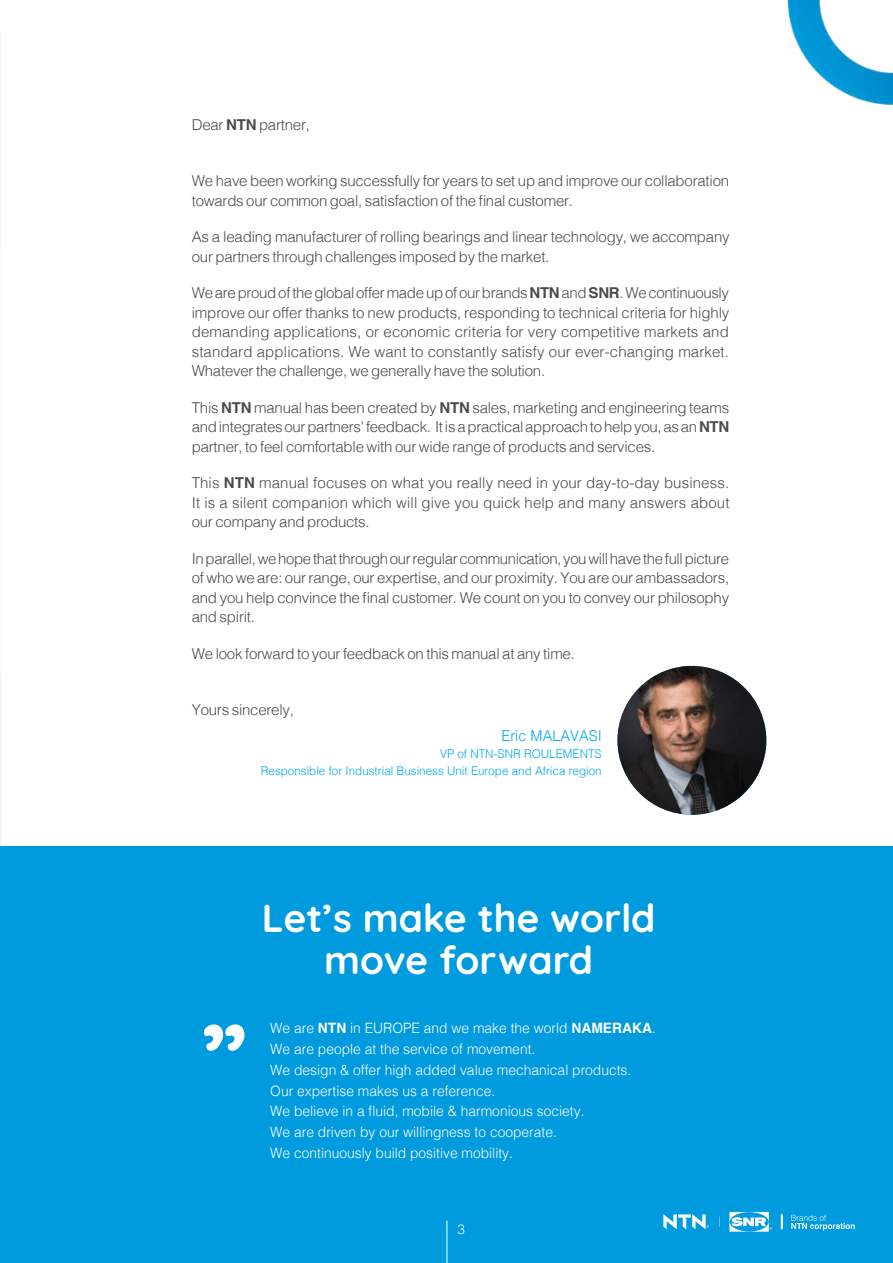
<style>
.page{position:relative;width:893px;height:1263px;background:#fff}
.page>*{position:absolute;margin:0;border:0;box-sizing:border-box;transform-origin:0 0}
.t1{font:300 39px/42px "Quicksand";color:#fff;text-align:center}
.t2{font:300 15px/19.5px "Helvetica";letter-spacing:-.015em;color:#4a4a49;text-align:justify}
.t3{font:300 15px "Helvetica";color:#00a8e6}
.t4{font:300 14.25px/20.9px "Helvetica";color:#fff}
.t5{font:300 13.5px "Helvetica";color:#fff}
.t6{font:300 12px/17.1px "Helvetica";color:#00a8e6;text-align:right}
.s1{font-weight:700}
</style>
<div class="page">
<img style="left:0;top:35px;width:1px;height:811px">
<div style="left:0;top:846px;width:893px;height:417px;background:#009adf"></div>
<img style="left:617px;top:666px;width:149px;height:149px;border-radius:74px">
<img style="left:787px;top:0;width:106px;height:105px">
<svg style="left:204px;top:1024px;width:41px;height:27px"></svg>
<hr style="left:446px;top:1220px;width:1px;height:43px;background:#fff">
<svg style="left:729px;top:1212px;width:43px;height:19px"></svg>
<svg style="left:663px;top:1214px;width:46px;height:15px"></svg>
<svg style="left:780px;top:1214px;width:3px;height:16px"></svg>
<svg style="left:791px;top:1215px;width:64px;height:15px"></svg>
<p class="t2" style="left:192px;top:114px;width:120px">Dear <span class="s1">NTN</span> partner,</p>
<p class="t2" style="left:192px;top:170px;width:539px">We have been working successfully for years to set up and improve our collaboration towards our common goal, satisfaction of the final customer.</p>
<p class="t2" style="left:192px;top:226px;width:539px">As a leading manufacturer of rolling bearings and linear technology, we accompany our partners through challenges imposed by the market.</p>
<p class="t2" style="left:192px;top:282px;width:539px">We are proud of the global offer made up of our brands <span class="s1">NTN</span> and <span class="s1">SNR</span>. We continuously improve our offer thanks to new products, responding to technical criteria for highly demanding applications, or economic criteria for very competitive markets and standard applications. We want to constantly satisfy our ever-changing market.<br>Whatever the challenge, we generally have the solution.</p>
<p class="t2" style="left:192px;top:397px;width:539px">This <span class="s1">NTN</span> manual has been created by <span class="s1">NTN</span> sales, marketing and engineering teams and integrates our partners' feedback. It is a practical approach to help you, as an <span class="s1">NTN </span>partner, to feel comfortable with our wide range of products and services.</p>
<p class="t2" style="left:192px;top:472px;width:539px">This <span class="s1">NTN</span> manual focuses on what you really need in your day-to-day business.<br>It is a silent companion which will give you quick help and many answers about our company and products.</p>
<p class="t2" style="left:192px;top:548px;width:539px">In parallel, we hope that through our regular communication, you will have the full picture of who we are: our range, our expertise, and our proximity. You are our ambassadors, and you help convince the final customer. We count on you to convey our philosophy and spirit.</p>
<p class="t2" style="left:192px;top:643px;width:385px">We look forward to your feedback on this manual at any time.</p>
<p class="t2" style="left:192px;top:699px;width:104px">Yours sincerely,</p>
<p class="t3" style="left:501px;top:723px;width:102px">Eric MALAVASI</p>
<p class="t6" style="left:261px;top:744px;width:342px">VP of NTN-SNR ROULEMENTS<br>Responsible for Industrial Business Unit Europe and Africa region</p>
<h1 class="t1" style="left:262px;top:893px;width:395px">Let’s make the world move forward</h1>
<p class="t4" style="left:270px;top:1016px;width:387px">We are <span class="s1">NTN</span> in EUROPE and we make the world <span class="s1">NAMERAKA</span>.<br>We are people at the service of movement.<br>We design &amp; offer high added value mechanical products.<br>Our expertise makes us a reference.<br>We believe in a fluid, mobile &amp; harmonious society.<br>We are driven by our willingness to cooperate.<br>We continuously build positive mobility.</p>
<p class="t5" style="left:458px;top:1218px;width:9px">3</p>
</div>
